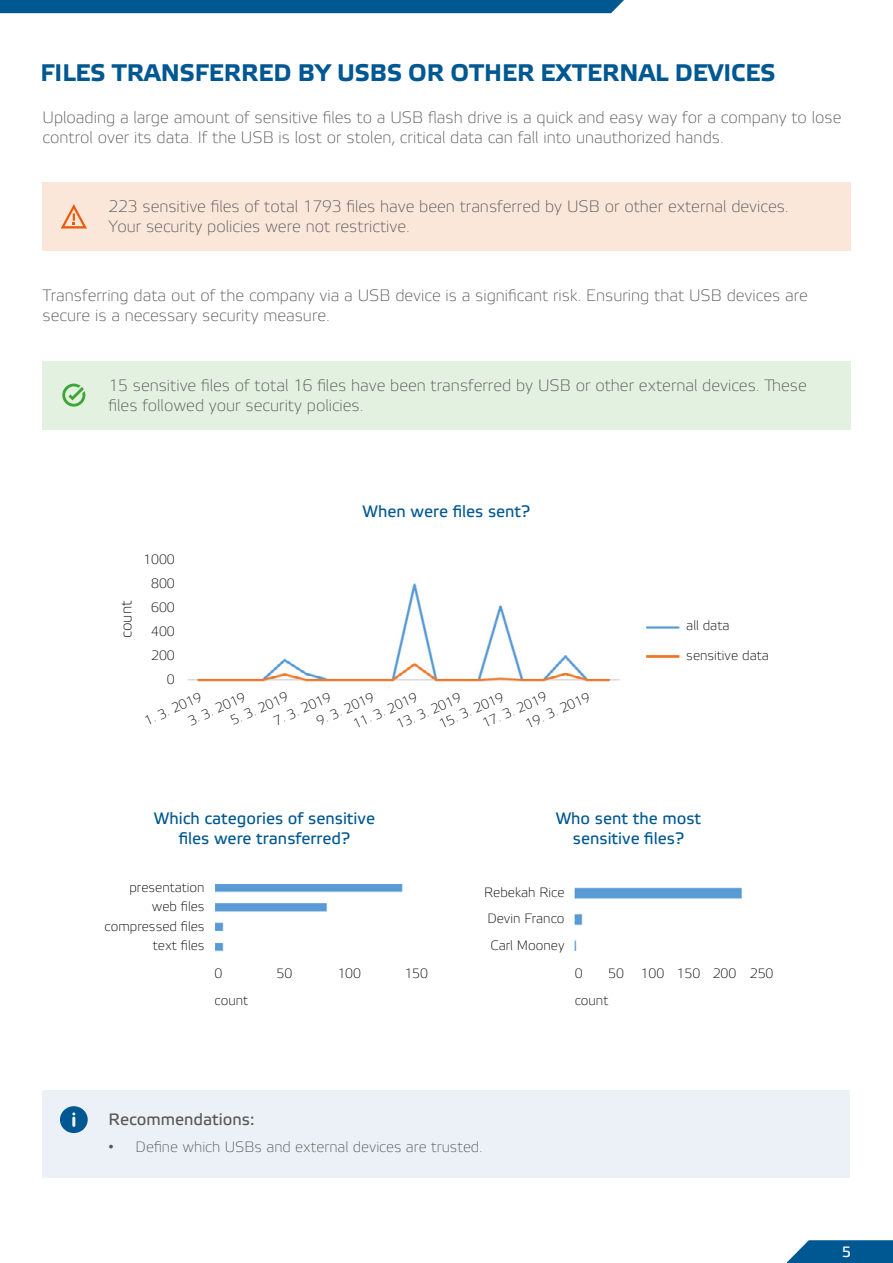
<style>
.page{position:relative;width:893px;height:1263px;background:#fff}
.page>*{position:absolute;margin:0;border:0;box-sizing:border-box;transform-origin:0 0}
.t1{font:700 24px "Etelka Text";color:#005892}
.t2{font:100 16.5px/19.8px "Etelka";color:#575756}
.t3{font:16.5px/19.8px "Etelka Text";color:#005892;text-align:center}
.t4{font:16.5px "Etelka Text";color:#575756}
.t5{font:100 15px "Etelka";color:#575756}
.t6{font:100 15px "Etelka";color:#000}
.t7{font:15px "Etelka Text";color:#fff}
.t8{font:100 13.5px/24px "Etelka";color:#000;text-align:right}
.s1{font-family:"Arial";font-weight:400}
</style>
<div class="page">
<svg style="left:786px;top:1240px;width:107px;height:23px;background:#1d6b9e"></svg>
<div style="left:0;top:0;width:624px;height:13px;background:#005892"></div>
<img style="left:187px;top:583px;width:493px;height:99px">
<div style="left:43px;top:182px;width:808px;height:68px;background:#fbe6da"></div>
<svg style="left:61px;top:204px;width:26px;height:24px"></svg>
<div style="left:43px;top:361px;width:808px;height:68px;background:#e2f1e0"></div>
<svg style="left:62px;top:384px;width:23px;height:23px"></svg>
<div style="left:43px;top:1091px;width:807px;height:87px;background:#ebf1f6"></div>
<svg style="left:60px;top:1106px;width:28px;height:27px"></svg>
<img style="left:215px;top:884px;width:188px;height:68px">
<img style="left:574px;top:887px;width:168px;height:64px">
<h1 class="t1" style="left:40px;top:58px;width:736px">FILES TRANSFERRED BY USBS OR OTHER EXTERNAL DEVICES</h1>
<p class="t2" style="left:43px;top:109px;width:800px">Uploading a large amount of sensitive files to a USB flash drive is a quick and easy way for a company to lose control over its data. If the USB is lost or stolen, critical data can fall into unauthorized hands.</p>
<p class="t2" style="left:109px;top:198px;width:681px">223 sensitive files of total 1793 files have been transferred by USB or other external devices.<br>Your security policies were not restrictive.</p>
<p class="t2" style="left:43px;top:287px;width:767px">Transferring data out of the company via a USB device is a significant risk. Ensuring that USB devices are secure is a necessary security measure.</p>
<p class="t2" style="left:109px;top:377px;width:700px">15 sensitive files of total 16 files have been transferred by USB or other external devices. These files followed your security policies.</p>
<p class="t3" style="left:363px;top:501px;width:169px">When were files sent?</p>
<p class="t6" style="left:118px;top:638px;width:39px;rotate:-90deg">count</p>
<p class="t8" style="left:143px;top:548px;width:33px">1000<br>800<br>600<br>400<br>200<br>0</p>
<p class="t8" style="left:478px;top:714px;width:71px;rotate:-24deg">17. 3. 2019</p>
<p class="t8" style="left:227px;top:711px;width:63px;rotate:-24deg">5. 3. 2019</p>
<p class="t8" style="left:521px;top:714px;width:71px;rotate:-24deg">19. 3. 2019</p>
<p class="t8" style="left:435px;top:714px;width:71px;rotate:-24deg">15. 3. 2019</p>
<p class="t8" style="left:270px;top:711px;width:63px;rotate:-24deg">7. 3. 2019</p>
<p class="t8" style="left:184px;top:711px;width:63px;rotate:-24deg">3. 3. 2019</p>
<p class="t8" style="left:140px;top:711px;width:63px;rotate:-24deg">1. 3. 2019</p>
<p class="t8" style="left:349px;top:714px;width:71px;rotate:-24deg">11. 3. 2019</p>
<p class="t8" style="left:313px;top:711px;width:63px;rotate:-24deg">9. 3. 2019</p>
<p class="t8" style="left:392px;top:715px;width:71px;rotate:-24deg">13. 3. 2019</p>
<p class="t8" style="left:686px;top:612px;width:84px;line-height:29.2px;text-align:left">all data sensitive data</p>
<p class="t3" style="left:154px;top:808px;width:223px">Which categories of sensitive files were transferred?</p>
<p class="t3" style="left:556px;top:808px;width:147px">Who sent the most sensitive files?</p>
<p class="t8" style="left:104px;top:878px;width:102px;line-height:19.5px">presentation web files compressed files text files</p>
<p class="t8" style="left:484px;top:880px;width:82px;line-height:26.2px;text-align:justify">Rebekah Rice Devin Franco Carl Mooney</p>
<p class="t8" style="left:215px;top:962px;width:9px">0</p>
<p class="t8" style="left:276px;top:962px;width:17px">50</p>
<p class="t8" style="left:337px;top:962px;width:25px">100</p>
<p class="t8" style="left:404px;top:962px;width:25px">150</p>
<p class="t8" style="left:575px;top:962px;width:9px">0</p>
<p class="t8" style="left:608px;top:962px;width:167px">50 100 150 200 250</p>
<p class="t8" style="left:215px;top:989px;width:35px">count</p>
<p class="t8" style="left:575px;top:989px;width:35px">count</p>
<p class="t4" style="left:109px;top:1109px;width:147px">Recommendations:</p>
<p class="t5" style="left:109px;top:1138px;width:376px"><span class="s1">•</span> Define which USBs and external devices are trusted.</p>
<p class="t7" style="left:842px;top:1242px;width:11px">5</p>
</div>
